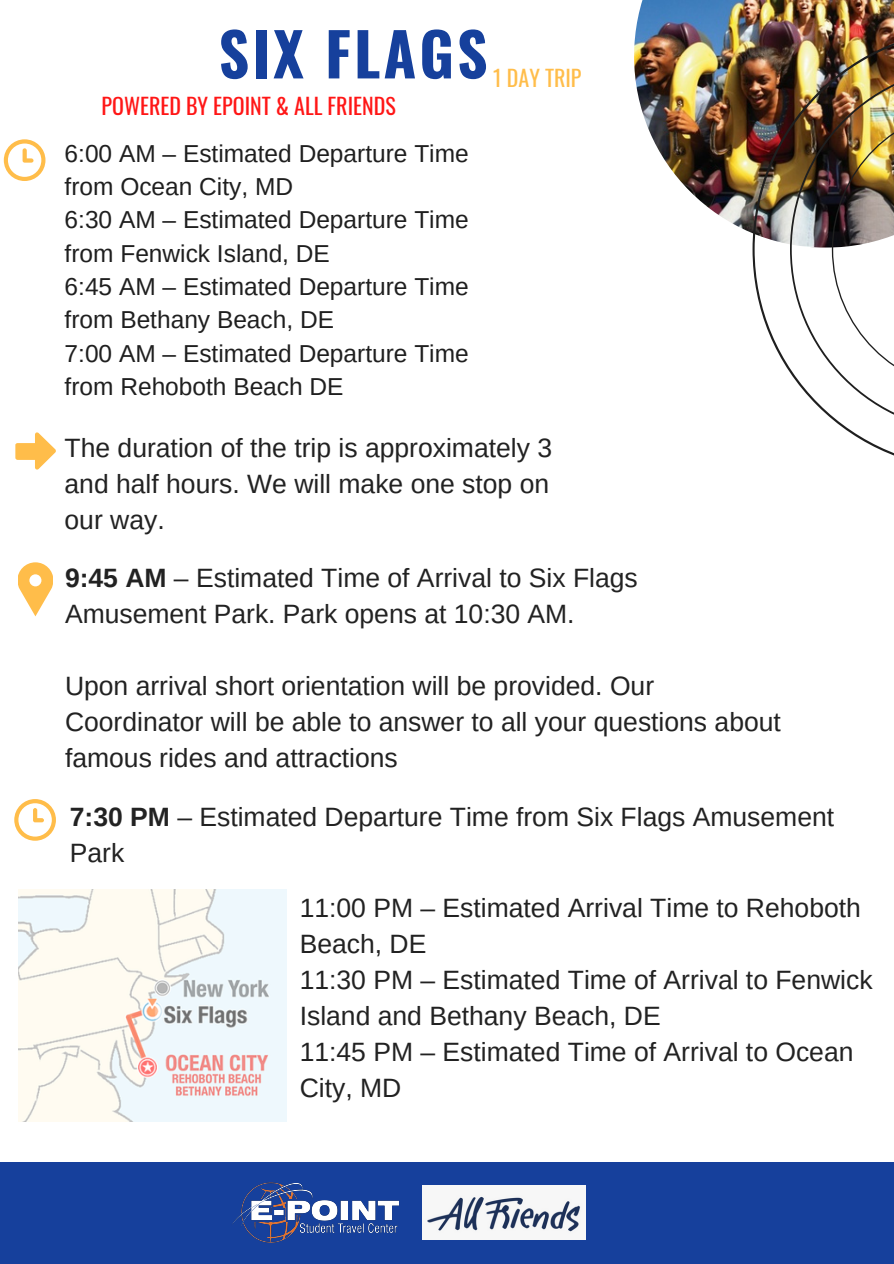
<style>
.page{position:relative;width:894px;height:1264px;background:#fff}
.page>*{position:absolute;margin:0;border:0;box-sizing:border-box;transform-origin:0 0}
.t1{font:700 59.55px "Oswald";letter-spacing:.05em;color:#16409c}
.t2{font:26.55px/36px "Arimo";color:#222}
.t3{font:24.45px "Arimo";color:#1f1f1f}
.t4{font:22.05px "Oswald";color:#ff1616}
.t5{font:22.05px "Oswald";color:#ffbd4a}
.s1{font-weight:700}
</style>
<div class="page">
<img style="left:634px;top:0;width:259px;height:233px">
<img style="left:752px;top:29px;width:141px;height:426px">
<svg style="left:4px;top:139px;width:41px;height:42px"></svg>
<svg style="left:14px;top:799px;width:42px;height:41px"></svg>
<svg style="left:15px;top:432px;width:41px;height:37px"></svg>
<svg style="left:18px;top:562px;width:34px;height:54px"></svg>
<img style="left:18px;top:889px;width:268px;height:232px">
<div style="left:0;top:1162px;width:893px;height:101px;background:#16409c"></div>
<img style="left:232px;top:1182px;width:167px;height:61px">
<img style="left:423px;top:1185px;width:162px;height:54px">
<p class="t1" style="left:218px;top:7px;width:270px">SIX FLAGS</p>
<p class="t5" style="left:493px;top:60px;width:90px">1 DAY TRIP</p>
<p class="t4" style="left:101px;top:88px;width:295px">POWERED BY EPOINT &amp; ALL FRIENDS</p>
<p class="t3" style="left:65px;top:140px;width:405px">6:00 AM – Estimated Departure Time</p>
<p class="t3" style="left:65px;top:173px;width:230px">from Ocean City, MD</p>
<p class="t3" style="left:65px;top:206px;width:405px">6:30 AM – Estimated Departure Time</p>
<p class="t3" style="left:65px;top:240px;width:267px">from Fenwick Island, DE</p>
<p class="t3" style="left:65px;top:273px;width:405px">6:45 AM – Estimated Departure Time</p>
<p class="t3" style="left:65px;top:306px;width:271px">from Bethany Beach, DE</p>
<p class="t3" style="left:65px;top:339px;width:405px">7:00 AM – Estimated Departure Time</p>
<p class="t3" style="left:65px;top:373px;width:280px">from Rehoboth Beach DE</p>
<p class="t2" style="left:65px;top:429px;width:489px">The duration of the trip is approximately 3</p>
<p class="t2" style="left:65px;top:465px;width:486px">and half hours. We will make one stop on our way.</p>
<p class="t2" style="left:65px;top:559px;width:574px"><span class="s1">9:45 AM</span> – Estimated Time of Arrival to Six Flags</p>
<p class="t2" style="left:65px;top:595px;width:511px">Amusement Park. Park opens at 10:30 AM.</p>
<p class="t2" style="left:65px;top:667px;width:590px">Upon arrival short orientation will be provided. Our</p>
<p class="t2" style="left:65px;top:703px;width:717px">Coordinator will be able to answer to all your questions about</p>
<p class="t2" style="left:65px;top:739px;width:334px">famous rides and attractions</p>
<p class="t2" style="left:70px;top:798px;width:765px"><span class="s1">7:30 PM</span> – Estimated Departure Time from Six Flags Amusement<br>Park</p>
<p class="t2" style="left:300px;top:889px;width:562px">11:00 PM – Estimated Arrival Time to Rehoboth<br>Beach, DE</p>
<p class="t2" style="left:300px;top:961px;width:574px">11:30 PM – Estimated Time of Arrival to Fenwick<br>Island and Bethany Beach, DE</p>
<p class="t2" style="left:300px;top:1033px;width:555px">11:45 PM – Estimated Time of Arrival to Ocean<br>City, MD</p>
</div>
